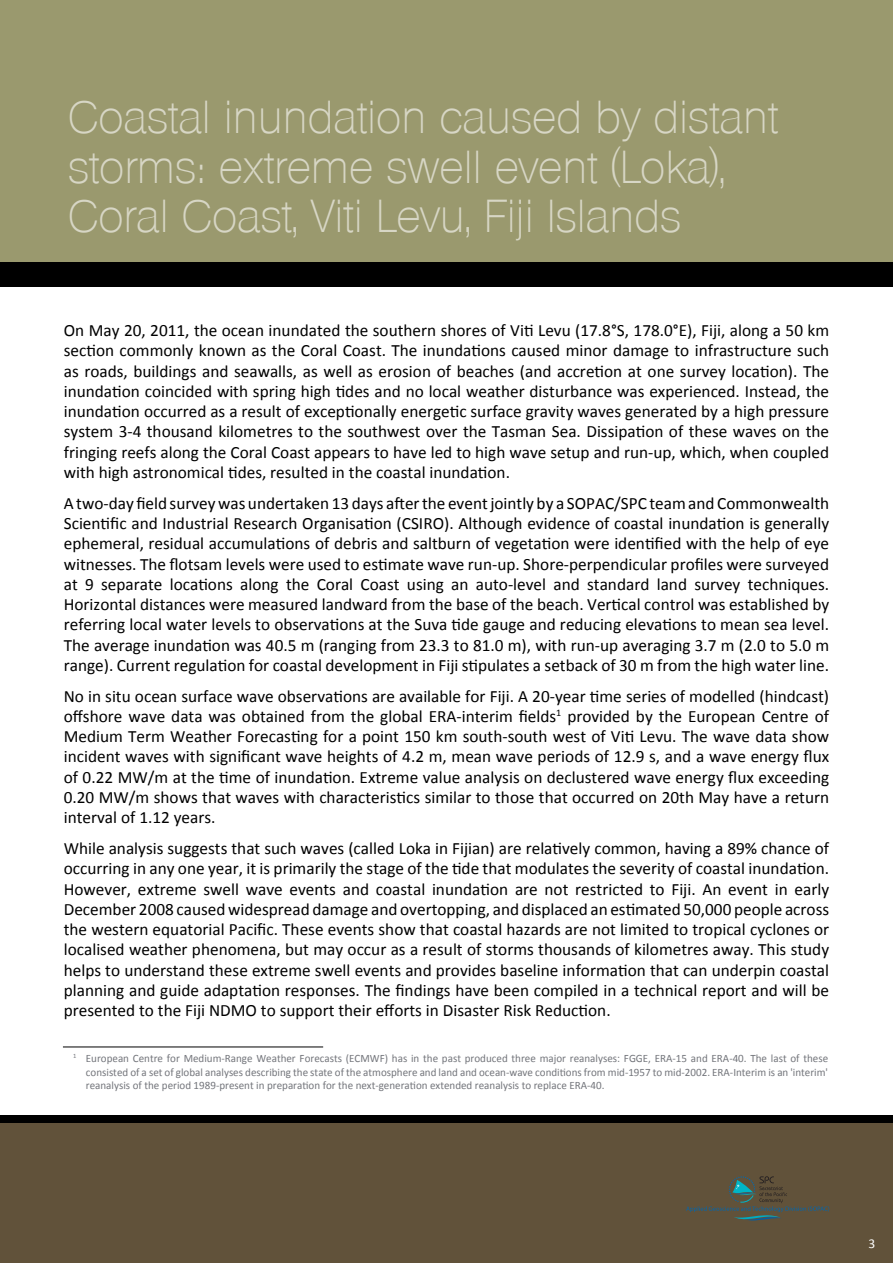
<style>
.page{position:relative;width:893px;height:1263px;background:#fff}
.page>*{position:absolute;margin:0;border:0;box-sizing:border-box;transform-origin:0 0}
.t1{font:200 45px/49.5px "Olympia";color:#d7d6c5}
.t2{font:17.25px/20.2px "Calibri";color:#000;text-align:justify}
.t3{font:13.5px "Calibri";color:#fff}
.t4{font:11.25px/13.5px "Calibri";color:#73757b;text-align:justify}
</style>
<div class="page">
<div style="left:0;top:0;width:893px;height:264px;background:#9a996e"></div>
<div style="left:0;top:1121px;width:893px;height:142px;background:#61523a"></div>
<div style="left:0;top:262px;width:893px;height:25px;background:#000"></div>
<div style="left:0;top:1115px;width:893px;height:8px;background:#000"></div>
<svg style="left:686px;top:1176px;width:143px;height:45px"></svg>
<hr style="left:63px;top:1047px;width:260px;height:1px;background:#000">
<h1 class="t1" style="left:68px;top:92px;width:712px">Coastal inundation caused by distant storms: extreme swell event (Loka),<br>Coral Coast, Viti Levu, Fiji Islands</h1>
<p class="t2" style="left:64px;top:319px;width:767px">On May 20, 2011, the ocean inundated the southern shores of Viti Levu (17.8°S, 178.0°E), Fiji, along a 50 km section commonly known as the Coral Coast. The inundations caused minor damage to infrastructure such as roads, buildings and seawalls, as well as erosion of beaches (and accretion at one survey location). The inundation coincided with spring high tides and no local weather disturbance was experienced. Instead, the inundation occurred as a result of exceptionally energetic surface gravity waves generated by a high pressure system 3-4 thousand kilometres to the southwest over the Tasman Sea. Dissipation of these waves on the fringing reefs along the Coral Coast appears to have led to high wave setup and run-up, which, when coupled with high astronomical tides, resulted in the coastal inundation.</p>
<p class="t2" style="left:64px;top:492px;width:767px">A two-day field survey was undertaken 13 days after the event jointly by a SOPAC/SPC team and Commonwealth Scientific and Industrial Research Organisation (CSIRO). Although evidence of coastal inundation is generally ephemeral, residual accumulations of debris and saltburn of vegetation were identified with the help of eye witnesses. The flotsam levels were used to estimate wave run-up. Shore-perpendicular profiles were surveyed at 9 separate locations along the Coral Coast using an auto-level and standard land survey techniques.<br>Horizontal distances were measured landward from the base of the beach. Vertical control was established by referring local water levels to observations at the Suva tide gauge and reducing elevations to mean sea level.<br>The average inundation was 40.5 m (ranging from 23.3 to 81.0 m), with run-up averaging 3.7 m (2.0 to 5.0 m range). Current regulation for coastal development in Fiji stipulates a setback of 30 m from the high water line.</p>
<p class="t2" style="left:64px;top:685px;width:767px">No in situ ocean surface wave observations are available for Fiji. A 20-year time series of modelled (hindcast) offshore wave data was obtained from the global ERA-interim fields<sup>1</sup> provided by the European Centre of Medium Term Weather Forecasting for a point 150 km south-south west of Viti Levu. The wave data show incident waves with significant wave heights of 4.2 m, mean wave periods of 12.9 s, and a wave energy flux of 0.22 MW/m at the time of inundation. Extreme value analysis on declustered wave energy flux exceeding 0.20 MW/m shows that waves with characteristics similar to those that occurred on 20th May have a return interval of 1.12 years.</p>
<p class="t2" style="left:64px;top:837px;width:767px">While analysis suggests that such waves (called Loka in Fijian) are relatively common, having a 89% chance of occurring in any one year, it is primarily the stage of the tide that modulates the severity of coastal inundation.<br>However, extreme swell wave events and coastal inundation are not restricted to Fiji. An event in early December 2008 caused widespread damage and overtopping, and displaced an estimated 50,000 people across the western equatorial Pacific. These events show that coastal hazards are not limited to tropical cyclones or localised weather phenomena, but may occur as a result of storms thousands of kilometres away. This study helps to understand these extreme swell events and provides baseline information that can underpin coastal planning and guide adaptation responses. The findings have been compiled in a technical report and will be presented to the Fiji NDMO to support their efforts in Disaster Risk Reduction.</p>
<p class="t4" style="left:86px;top:1051px;width:744px;text-indent:-13px"><sup>1</sup> European Centre for Medium-Range Weather Forecasts (ECMWF) has in the past produced three major reanalyses: FGGE, ERA-15 and ERA-40. The last of these consisted of a set of global analyses describing the state of the atmosphere and land and ocean-wave conditions from mid-1957 to mid-2002. ERA-Interim is an 'interim' reanalysis of the period 1989-present in preparation for the next-generation extended reanalysis to replace ERA-40.</p>
<p class="t3" style="left:869px;top:1235px;width:8px">3</p>
</div>
